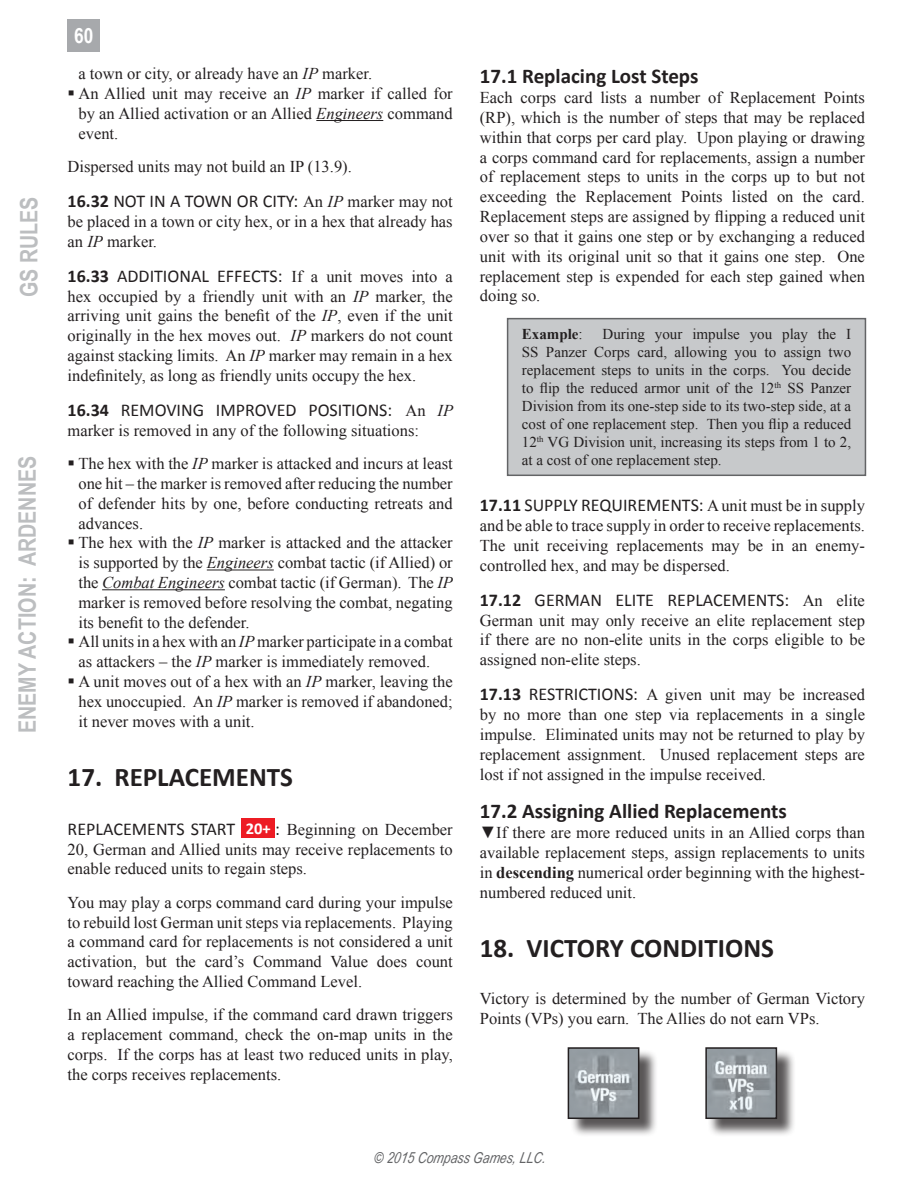
<style>
.page{position:relative;width:919px;height:1189px;background:#fff}
.page>*{position:absolute;margin:0;border:0;box-sizing:border-box;transform-origin:0 0}
.t1{font:700 27px "Calibri";color:#231f20}
.t2{font:700 24px "Arial Narrow";color:#bcbec0}
.t3{font:700 21px "Calibri";color:#231f20}
.t4{font:700 21px "Arial Narrow";color:#fff}
.t5{font:18px "Calibri";color:#231f20}
.t6{font:16.5px/19.8px "Times New Roman";color:#231f20;text-align:justify}
.t7{font:15px/18px "Times New Roman";color:#231f20;text-align:justify}
.t8{font:italic 15px "Arial Narrow";color:#636466}
.t9{font:700 15px "Times New Roman";color:#231f20}
.s1{font-style:italic}
.s2{font-weight:700}
.s3{font-family:"Times New Roman";font-size:16.5px}
.s4{font-family:"Times New Roman";font-style:italic;font-size:16.5px}
.s5{font-family:"Calibri";font-weight:700;color:#fff}
.s6{font-family:"Calibri";font-size:18px}
.s7{font-weight:400}
.s8{font-family:"Calibri";font-weight:700;font-size:18px}
</style>
<div class="page">
<div style="left:68px;top:19px;width:32px;height:33px;background:#a7a9ac"></div>
<hr style="left:316px;top:120px;width:67px;height:1px;background:#231f20">
<hr style="left:207px;top:569px;width:67px;height:1px;background:#231f20">
<hr style="left:102px;top:589px;width:123px;height:1px;background:#231f20">
<div style="left:241px;top:818px;width:34px;height:19px;background:#ed1c24"></div>
<div style="left:507px;top:318px;width:358px;height:157px;background:#c7c9cb"></div>
<div style="left:506px;top:318px;width:359px;height:158px;border:2px solid #636466"></div>
<div style="left:569px;top:1049px;width:88px;height:88px;background:#231f20;opacity:.75"></div>
<img style="left:570px;top:1049px;width:66px;height:66px">
<div style="left:567px;top:1046px;width:72px;height:72px;border:2px solid #231f20"></div>
<div style="left:707px;top:1049px;width:88px;height:88px;background:#231f20;opacity:.75"></div>
<img style="left:708px;top:1049px;width:65px;height:66px">
<div style="left:705px;top:1046px;width:71px;height:72px;border:2px solid #231f20"></div>
<h2 class="t2" style="left:11px;top:297px;width:102px;rotate:-90deg">GS RULES</h2>
<h2 class="t2" style="left:9px;top:733px;width:279px;rotate:-90deg">ENEMY ACTION: ARDENNES</h2>
<p class="t4" style="left:74px;top:20px;width:21px">60</p>
<p class="t6" style="left:78px;top:63px;width:295px">a town or city, or already have an <span class="s1">IP</span> marker.</p>
<p class="t6" style="left:78px;top:83px;width:375px;text-indent:-11px">▪ An Allied unit may receive an <span class="s1">IP</span> marker if called for by an Allied activation or an Allied <span class="s1">Engineers</span> command event.</p>
<p class="t6" style="left:68px;top:156px;width:285px">Dispersed units may not build an IP (13.9).</p>
<p class="t5" style="left:68px;top:190px;width:386px"><span class="s2">16.32</span> NOT IN A TOWN OR CITY: <span class="s3">An</span> <span class="s4">IP</span> <span class="s3">marker may not</span></p>
<p class="t6" style="left:68px;top:211px;width:386px">be placed in a town or city hex, or in a hex that already has an <span class="s1">IP</span> marker.</p>
<p class="t5" style="left:68px;top:264px;width:386px"><span class="s2">16.33</span> ADDITIONAL EFFECTS: <span class="s3">If a unit moves into a</span></p>
<p class="t6" style="left:68px;top:286px;width:386px">hex occupied by a friendly unit with an <span class="s1">IP</span> marker, the arriving unit gains the benefit of the <span class="s1">IP</span>, even if the unit originally in the hex moves out. <span class="s1">IP</span> markers do not count against stacking limits. An <span class="s1">IP</span> marker may remain in a hex indefinitely, as long as friendly units occupy the hex.</p>
<p class="t5" style="left:68px;top:398px;width:387px"><span class="s2">16.34</span> REMOVING IMPROVED POSITIONS: <span class="s3">An</span> <span class="s4">IP</span></p>
<p class="t6" style="left:68px;top:420px;width:353px">marker is removed in any of the following situations:</p>
<p class="t6" style="left:78px;top:453px;width:375px;text-indent:-11px">▪ The hex with the <span class="s1">IP</span> marker is attacked and incurs at least one hit – the marker is removed after reducing the number of defender hits by one, before conducting retreats and advances.</p>
<p class="t6" style="left:78px;top:532px;width:376px;text-indent:-11px">▪ The hex with the <span class="s1">IP</span> marker is attacked and the attacker is supported by the <span class="s1">Engineers</span> combat tactic (if Allied) or the <span class="s1">Combat Engineers</span> combat tactic (if German). The <span class="s1">IP </span>marker is removed before resolving the combat, negating its benefit to the defender.</p>
<p class="t6" style="left:78px;top:631px;width:375px;text-indent:-11px">▪ All units in a hex with an <span class="s1">IP</span> marker participate in a combat as attackers – the <span class="s1">IP</span> marker is immediately removed.</p>
<p class="t6" style="left:78px;top:671px;width:375px;text-indent:-11px">▪ A unit moves out of a hex with an <span class="s1">IP</span> marker, leaving the hex unoccupied. An <span class="s1">IP</span> marker is removed if abandoned; it never moves with a unit.</p>
<p class="t1" style="left:68px;top:760px;width:227px">17. REPLACEMENTS</p>
<p class="t5" style="left:68px;top:817px;width:169px">REPLACEMENTS START</p>
<p class="t6" style="left:246px;top:818px;width:208px"><span class="s5">20+</span> <span class="s6">:</span> Beginning on December</p>
<p class="t6" style="left:68px;top:838px;width:386px">20, German and Allied units may receive replacements to enable reduced units to regain steps.</p>
<p class="t6" style="left:68px;top:891px;width:386px">You may play a corps command card during your impulse to rebuild lost German unit steps via replacements. Playing a command card for replacements is not considered a unit activation, but the card’s Command Value does count toward reaching the Allied Command Level.</p>
<p class="t6" style="left:68px;top:1004px;width:386px">In an Allied impulse, if the command card drawn triggers a replacement command, check the on-map units in the corps. If the corps has at least two reduced units in play, the corps receives replacements.</p>
<p class="t3" style="left:479px;top:63px;width:220px">17.1 Replacing Lost Steps</p>
<p class="t6" style="left:479px;top:87px;width:386px">Each corps card lists a number of Replacement Points (RP), which is the number of steps that may be replaced within that corps per card play. Upon playing or drawing a corps command card for replacements, assign a number of replacement steps to units in the corps up to but not exceeding the Replacement Points listed on the card.<br>Replacement steps are assigned by flipping a reduced unit over so that it gains one step or by exchanging a reduced unit with its original unit so that it gains one step. One replacement step is expended for each step gained when doing so.</p>
<p class="t9" style="left:521px;top:323px;width:62px">Example<span class="s7">:</span></p>
<p class="t7" style="left:521px;top:325px;width:331px;text-indent:81px">During your impulse you play the I SS Panzer Corps card, allowing you to assign two replacement steps to units in the corps. You decide to flip the reduced armor unit of the 12<sup>th</sup> SS Panzer Division from its one-step side to its two-step side, at a cost of one replacement step. Then you flip a reduced 12<sup>th</sup> VG Division unit, increasing its steps from 1 to 2, at a cost of one replacement step.</p>
<p class="t5" style="left:479px;top:494px;width:386px"><span class="s2">17.11</span> SUPPLY REQUIREMENTS: <span class="s3">A unit must be in supply</span></p>
<p class="t6" style="left:479px;top:515px;width:386px">and be able to trace supply in order to receive replacements.<br>The unit receiving replacements may be in an enemy&shy;controlled hex, and may be dispersed.</p>
<p class="t5" style="left:479px;top:588px;width:386px"><span class="s2">17.12</span> GERMAN ELITE REPLACEMENTS: <span class="s3">An elite</span></p>
<p class="t6" style="left:479px;top:609px;width:386px">German unit may only receive an elite replacement step if there are no non-elite units in the corps eligible to be assigned non-elite steps.</p>
<p class="t6" style="left:479px;top:684px;width:386px"><span class="s8">17.13</span> <span class="s6">RESTRICTIONS:</span> A given unit may be increased by no more than one step via replacements in a single impulse. Eliminated units may not be returned to play by replacement assignment. Unused replacement steps are lost if not assigned in the impulse received.</p>
<p class="t3" style="left:479px;top:798px;width:308px">17.2 Assigning Allied Replacements</p>
<p class="t6" style="left:479px;top:822px;width:386px">▼If there are more reduced units in an Allied corps than available replacement steps, assign replacements to units in <span class="s2">descending</span> numerical order beginning with the highest&shy;numbered reduced unit.</p>
<p class="t1" style="left:479px;top:931px;width:295px">18. VICTORY CONDITIONS</p>
<p class="t6" style="left:479px;top:987px;width:386px">Victory is determined by the number of German Victory<br>Points (VPs) you earn. The Allies do not earn VPs.</p>
<p class="t8" style="left:374px;top:1146px;width:176px">© 2015 CompassGames,LLC.</p>
</div>
